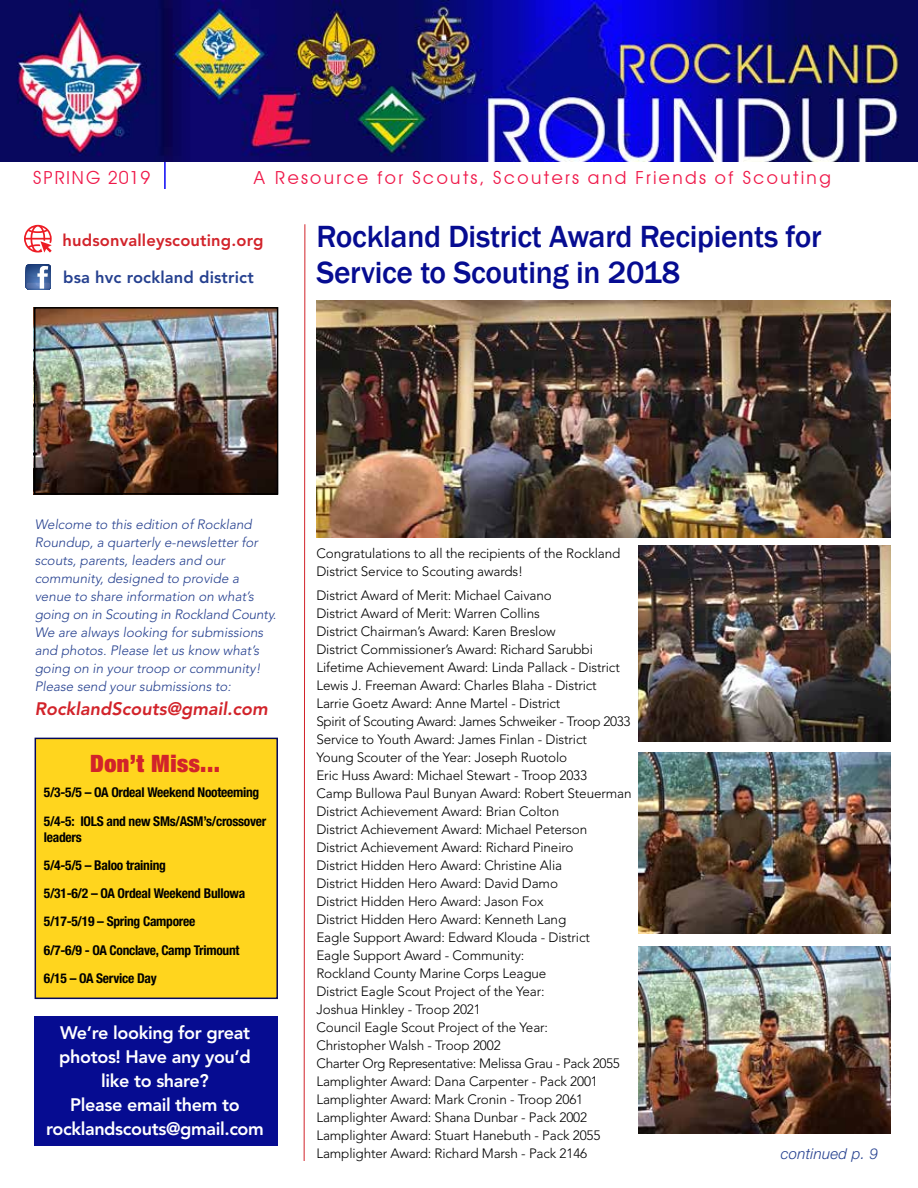
<style>
.page{position:relative;width:918px;height:1188px;background:#fff}
.page>*{position:absolute;margin:0;border:0;box-sizing:border-box;transform-origin:0 0}
.t1{font:500 31.5px/36px "Franklin Gothic";letter-spacing:-.01em;color:#060c91}
.t2{font:900 condensed 24px "Helvetica Neue LT Std";letter-spacing:.02em;color:#d2232a}
.t3{font:800 18px/24px "Avenir";letter-spacing:-.02em;color:#fff;text-align:center}
.t4{font:18px "Avant Garde";letter-spacing:.1em;color:#ef1849}
.t5{font:italic 800 18px "Avenir";color:#d2232a}
.t6{font:18px "Avant Garde";letter-spacing:.05em;color:#ef1849}
.t7{font:800 16.5px "Avenir";letter-spacing:.01em;color:#d2232a}
.t8{font:800 16.5px "Avenir";letter-spacing:.01em;color:#25408f}
.t9{font:italic 300 15px "Helvetica Neue LT Std";letter-spacing:.02em;color:#25408f}
.t10{font:300 13.5px/18px "Avenir";letter-spacing:-.01em;color:#000}
.t11{font:italic 300 13.5px/18px "Avenir";color:#25408f}
.t12{font:700 condensed 13.5px/28.2px "Helvetica Neue LT Std";letter-spacing:-.02em;color:#000}
</style>
<div class="page">
<div style="left:35px;top:738px;width:243px;height:261px;background:#ffd51e;border:2px solid #05095b"></div>
<img style="left:638px;top:546px;width:253px;height:195px">
<img style="left:638px;top:753px;width:253px;height:181px">
<img style="left:638px;top:946px;width:253px;height:188px">
<img style="left:316px;top:301px;width:575px;height:236px">
<img style="left:37px;top:310px;width:238px;height:182px">
<div style="left:34px;top:1016px;width:243px;height:130px;background:#060c91"></div>
<hr style="left:164px;top:161px;width:2px;height:28px;background:#0804f4">
<div style="left:34px;top:307px;width:244px;height:188px;border:2px solid #000"></div>
<svg style="left:303px;top:224px;width:3px;height:937px"></svg>
<img style="left:0;top:0;width:918px;height:162px">
<svg style="left:24px;top:225px;width:28px;height:28px"></svg>
<svg style="left:26px;top:265px;width:25px;height:24px"></svg>
<h3 class="t6" style="left:33px;top:166px;width:119px">SPRING 2019</h3>
<h3 class="t4" style="left:253px;top:166px;width:580px">A Resource for Scouts, Scouters and Friends of Scouting</h3>
<p class="t7" style="left:63px;top:230px;width:202px">hudsonvalleyscouting.org</p>
<p class="t8" style="left:63px;top:267px;width:192px">bsa hvc rockland district</p>
<h1 class="t1" style="left:316px;top:219px;width:507px">Rockland District Award Recipients for<br>Service to Scouting in 2018</h1>
<p class="t11" style="left:35px;top:515px;width:243px">Welcome to this edition of Rockland Roundup, a quarterly e-newsletter for scouts, parents, leaders and our community, designed to provide a venue to share information on what’s going on in Scouting in Rockland County.<br>We are always looking for submissions and photos. Please let us know what’s going on in your troop or community!<br>Please send your submissions to:</p>
<h3 class="t5" style="left:35px;top:698px;width:235px">RocklandScouts@gmail.com</h3>
<h2 class="t2" style="left:90px;top:748px;width:131px">Don’t Miss...</h2>
<p class="t12" style="left:44px;top:778px;width:224px">5/3-5/5 – OA Ordeal Weekend Nooteeming<br>5/4-5: IOLS and new SMs/ASM’s/crossover</p>
<p class="t12" style="left:44px;top:823px;width:203px">leaders<br>5/4-5/5 – Baloo training<br>5/31-6/2 – OA Ordeal Weekend Bullowa<br>5/17-5/19 – Spring Camporee<br>6/7-6/9 - OA Conclave, Camp Trimount<br>6/15 – OA Service Day</p>
<h3 class="t3" style="left:46px;top:1021px;width:219px">We’re looking for great photos! Have any you’d like to share?<br>Please email them to rocklandscouts@gmail.com</h3>
<p class="t10" style="left:316px;top:545px;width:305px">Congratulations to all the recipients of the Rockland<br>District Service to Scouting awards!</p>
<p class="t10" style="left:316px;top:587px;width:317px">District Award of Merit: Michael Caivano<br>District Award of Merit: Warren Collins<br>District Chairman’s Award: Karen Breslow<br>District Commissioner’s Award: Richard Sarubbi Lifetime Achievement Award: Linda Pallack - District Lewis J. Freeman Award: Charles Blaha - District Larrie Goetz Award: Anne Martel - District<br>Spirit of Scouting Award: James Schweiker - Troop 2033<br>Service to Youth Award: James Finlan - District<br>Young Scouter of the Year: Joseph Ruotolo<br>Eric Huss Award: Michael Stewart - Troop 2033<br>Camp Bullowa Paul Bunyan Award: Robert Steuerman District Achievement Award: Brian Colton<br>District Achievement Award: Michael Peterson District Achievement Award: Richard Pineiro<br>District Hidden Hero Award: Christine Alia<br>District Hidden Hero Award: David Damo<br>District Hidden Hero Award: Jason Fox<br>District Hidden Hero Award: Kenneth Lang<br>Eagle Support Award: Edward Klouda - District<br>Eagle Support Award - Community:<br>Rockland County Marine Corps League<br>District Eagle Scout Project of the Year:<br>Joshua Hinkley - Troop 2021<br>Council Eagle Scout Project of the Year:<br>Christopher Walsh - Troop 2002<br>Charter Org Representative: Melissa Grau - Pack 2055<br>Lamplighter Award: Dana Carpenter - Pack 2001<br>Lamplighter Award: Mark Cronin - Troop 2061<br>Lamplighter Award: Shana Dunbar - Pack 2002<br>Lamplighter Award: Stuart Hanebuth - Pack 2055<br>Lamplighter Award: Richard Marsh - Pack 2146</p>
<p class="t9" style="left:781px;top:1145px;width:99px">continued p. 9</p>
</div>
